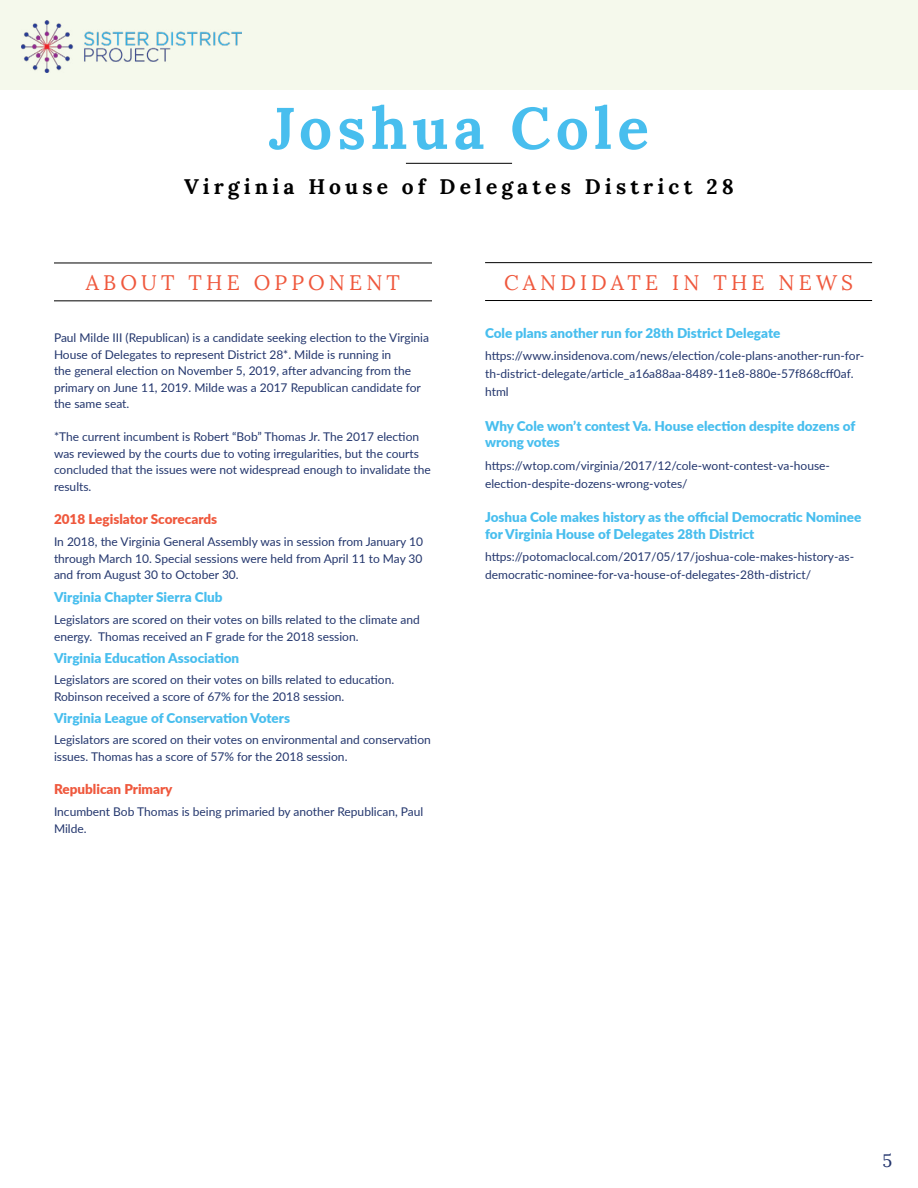
<style>
.page{position:relative;width:918px;height:1188px;background:#fff}
.page>*{position:absolute;margin:0;border:0;box-sizing:border-box;transform-origin:0 0}
.t1{font:700 58.5px "Lora";letter-spacing:.09em;color:#48beee}
.t2{font:700 21px "Lora";letter-spacing:.2em;color:#000}
.t3{font:21px "Lora";letter-spacing:.2em;color:#ef583d}
.t4{font:18px "Lora";color:#23356d}
.t5{font:900 13.5px/16.5px "Lato";color:#48beee}
.t6{font:900 13.5px "Lato";color:#ef583d}
.t7{font:12px/16.5px "Lato";color:#23366d}
</style>
<div class="page">
<hr style="left:406px;top:163px;width:106px;height:1px;background:#000">
<div style="left:0;top:0;width:918px;height:90px;background:#f5f9ec"></div>
<img style="left:22px;top:21px;width:219px;height:51px">
<hr style="left:54px;top:263px;width:378px;height:1px;background:#000">
<hr style="left:54px;top:301px;width:378px;height:1px;background:#000">
<hr style="left:485px;top:262px;width:387px;height:1px;background:#000">
<hr style="left:485px;top:300px;width:387px;height:1px;background:#000">
<h1 class="t1" style="left:269px;top:90px;width:381px">Joshua Cole</h1>
<h2 class="t2" style="left:184px;top:173px;width:551px">Virginia House of Delegates District 28</h2>
<h2 class="t3" style="left:86px;top:270px;width:316px">ABOUT THE OPPONENT</h2>
<p class="t7" style="left:54px;top:329px;width:377px">Paul Milde III (Republican) is a candidate seeking election to the Virginia House of Delegates to represent District 28*. Milde is running in<br>the general election on November 5, 2019, after advancing from the primary on June 11, 2019. Milde was a 2017 Republican candidate for the same seat.</p>
<p class="t7" style="left:54px;top:428px;width:378px">*The current incumbent is Robert “Bob” Thomas Jr. The 2017 election was reviewed by the courts due to voting irregularities, but the courts concluded that the issues were not widespread enough to invalidate the results.</p>
<p class="t6" style="left:54px;top:509px;width:165px">2018 Legislator Scorecards</p>
<p class="t7" style="left:54px;top:533px;width:371px;text-align:justify">In 2018, the Virginia General Assembly was in session from January 10 through March 10. Special sessions were held from April 11 to May 30 and from August 30 to October 30.</p>
<p class="t5" style="left:54px;top:588px;width:170px">Virginia Chapter Sierra Club</p>
<p class="t7" style="left:54px;top:611px;width:367px">Legislators are scored on their votes on bills related to the climate and energy. Thomas received an F grade for the 2018 session.</p>
<p class="t5" style="left:54px;top:650px;width:187px">Virginia Education Association</p>
<p class="t7" style="left:54px;top:671px;width:342px">Legislators are scored on their votes on bills related to education.<br>Robinson received a score of 67% for the 2018 session.</p>
<p class="t5" style="left:54px;top:710px;width:238px">Virginia League of Conservation Voters</p>
<p class="t7" style="left:54px;top:731px;width:378px">Legislators are scored on their votes on environmental and conservation issues. Thomas has a score of 57% for the 2018 session.</p>
<p class="t6" style="left:54px;top:779px;width:120px">Republican Primary</p>
<p class="t7" style="left:54px;top:803px;width:371px">Incumbent Bob Thomas is being primaried by another Republican, Paul<br>Milde.</p>
<h2 class="t3" style="left:504px;top:270px;width:350px">CANDIDATE IN THE NEWS</h2>
<p class="t5" style="left:485px;top:324px;width:297px">Cole plans another run for 28th District Delegate</p>
<p class="t7" style="left:485px;top:346px;width:381px;line-height:18px">https://www.insidenova.com/news/election/cole-plans-another-run-for&shy;th-district-delegate/article_a16a88aa-8489-11e8-880e-57f868cff0af. html</p>
<p class="t5" style="left:485px;top:417px;width:372px">Why Cole won’t contest Va. House election despite dozens of wrong votes</p>
<p class="t7" style="left:485px;top:456px;width:346px;line-height:18px">https://wtop.com/virginia/2017/12/cole-wont-contest-va-house&shy;election-despite-dozens-wrong-votes/</p>
<p class="t5" style="left:485px;top:509px;width:378px">Joshua Cole makes history as the official Democratic Nominee for Virginia House of Delegates 28th District</p>
<p class="t7" style="left:485px;top:547px;width:371px;line-height:18px">https://potomaclocal.com/2017/05/17/joshua-cole-makes-history-as&shy;democratic-nominee-for-va-house-of-delegates-28th-district/</p>
<h3 class="t4" style="left:883px;top:1150px;width:11px">5</h3>
</div>
